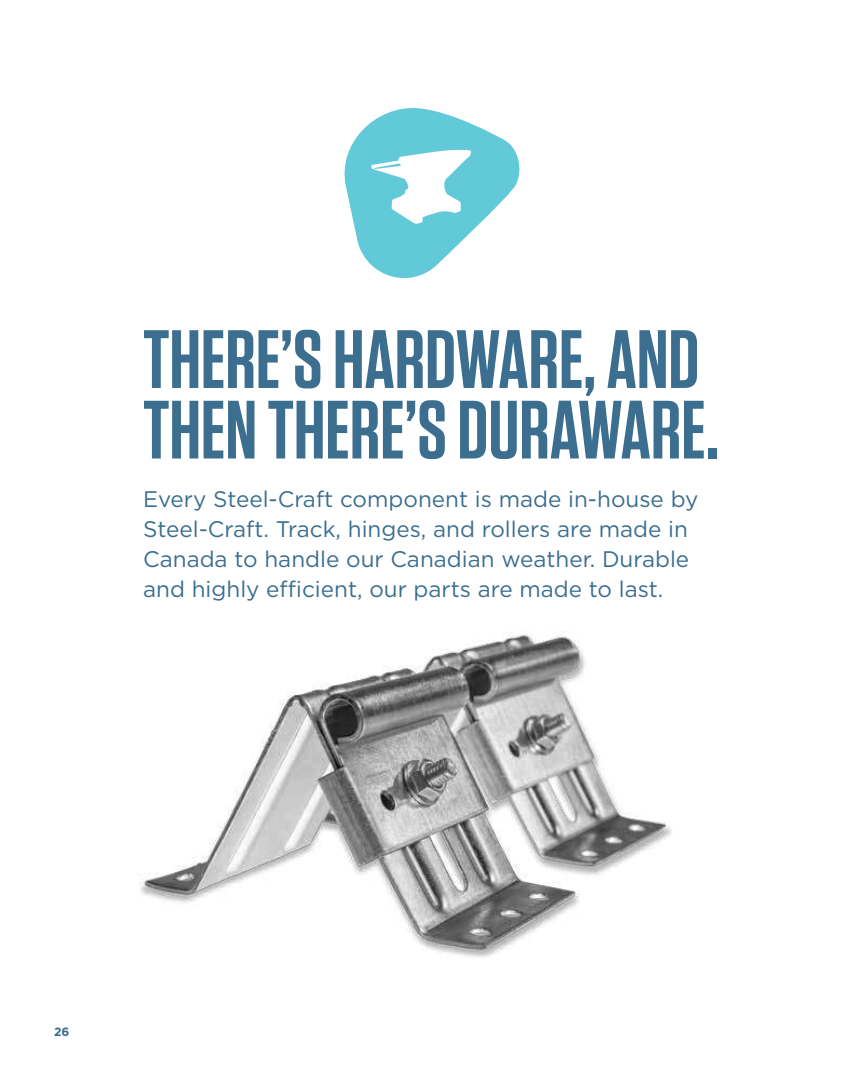
<style>
.page{position:relative;width:864px;height:1080px;background:#fff}
.page>*{position:absolute;margin:0;border:0;box-sizing:border-box;transform-origin:0 0}
.t1{font:600 82.5px/70.5px "Tungsten";color:#3b6e8f}
.t2{font:22.5px/30px "Gotham";color:#3b6e8f}
.t3{font:700 12px "Gotham";color:#3b6e8f}
</style>
<div class="page">
<svg style="left:344px;top:108px;width:176px;height:170px"></svg>
<img style="left:140px;top:631px;width:531px;height:326px">
<h1 class="t1" style="left:143px;top:326px;width:577px">THERE’S HARDWARE, AND<br>THEN THERE’S DURAWARE.</h1>
<p class="t2" style="left:143px;top:484px;width:557px">Every Steel-Craft component is made in-house by Steel-Craft. Track, hinges, and rollers are made in Canada to handle our Canadian weather. Durable and highly efficient, our parts are made to last.</p>
<p class="t3" style="left:54px;top:1025px;width:17px">26</p>
</div>
